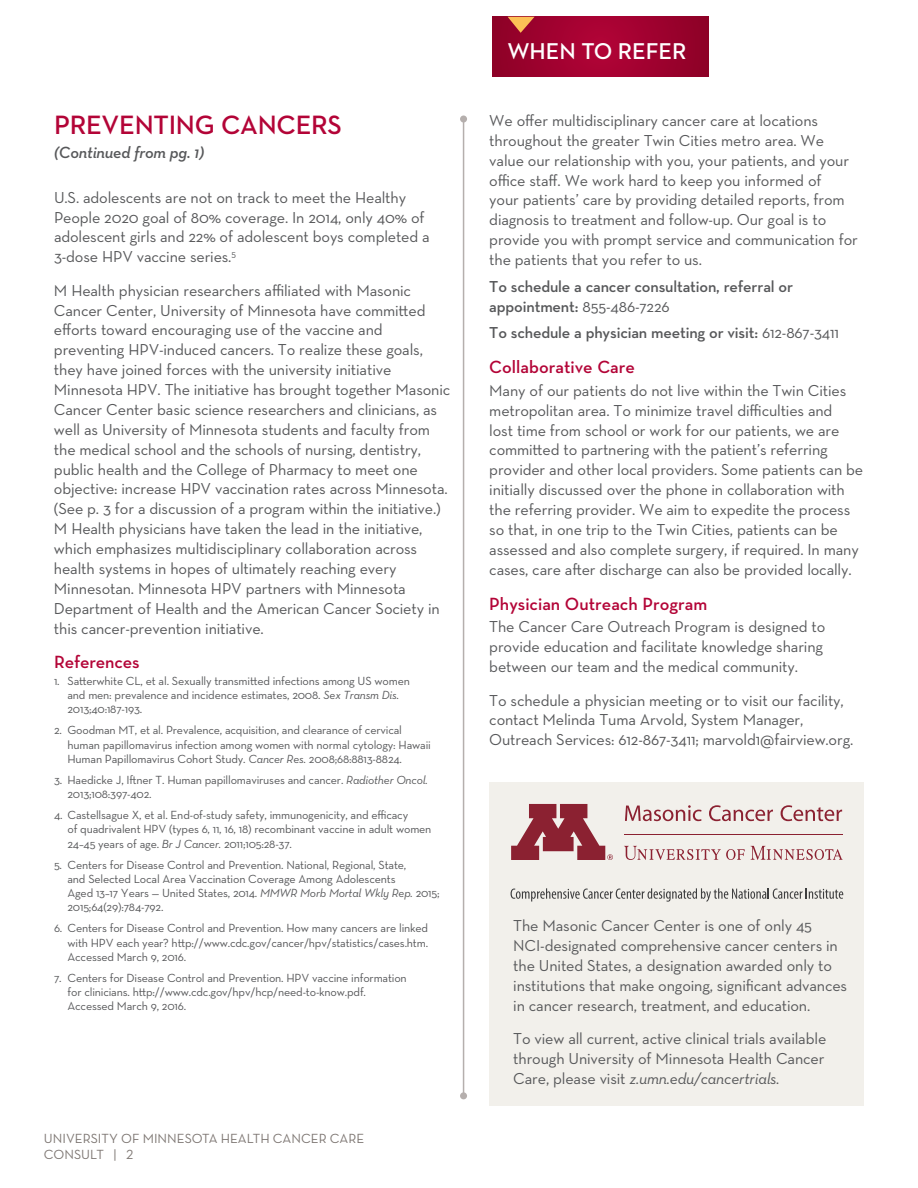
<style>
.page{position:relative;width:918px;height:1188px;background:#fff}
.page>*{position:absolute;margin:0;border:0;box-sizing:border-box;transform-origin:0 0}
.t1{font:600 27px "Neutraface 2 Text";letter-spacing:-.01em;color:#b30437}
.t2{font:600 23.25px "Neutraface 2 Text";color:#fff}
.t3{font:600 18px "Neutraface Text";color:#b30437}
.t4{font:italic 600 16.5px "Neutraface Text";letter-spacing:-.01em;color:#57585a}
.t5{font:16.2px/20px "Neutraface Text";letter-spacing:-.01em;color:#57585a}
.t6{font:600 16.2px/20px "Neutraface Text";letter-spacing:-.01em;color:#57585a}
.t7{font:13.5px/16.2px "Neutraface Text";color:#7d7672}
.t8{font:12px/14.2px "Neutraface Text";letter-spacing:-.015em;color:#57585a}
.s1{font-style:italic}
.s2{font-weight:400}
</style>
<div class="page">
<svg style="left:492px;top:17px;width:216px;height:59px;background:#9e012e"></svg>
<svg style="left:508px;top:17px;width:27px;height:16px"></svg>
<hr style="left:463px;top:121px;width:1px;height:975px;background:#b5afad">
<div style="left:460px;top:115px;width:7px;height:8px;background:#b5afad;border-radius:50%"></div>
<div style="left:460px;top:1092px;width:7px;height:7px;background:#b5afad;border-radius:50%"></div>
<div style="left:489px;top:782px;width:375px;height:324px;background:#f2f0eb"></div>
<hr style="left:624px;top:834px;width:218px;height:1px;background:#8b2131">
<svg style="left:751px;top:846px;width:92px;height:14px"></svg>
<svg style="left:624px;top:846px;width:121px;height:14px"></svg>
<svg style="left:625px;top:805px;width:77px;height:16px"></svg>
<svg style="left:709px;top:805px;width:64px;height:16px"></svg>
<svg style="left:781px;top:805px;width:61px;height:16px"></svg>
<svg style="left:511px;top:804px;width:102px;height:56px"></svg>
<svg style="left:511px;top:888px;width:332px;height:14px"></svg>
<h1 class="t1" style="left:54px;top:107px;width:290px">PREVENTING CANCERS</h1>
<p class="t4" style="left:54px;top:142px;width:152px">(Continued from pg. 1)</p>
<p class="t5" style="left:54px;top:187px;width:377px">U.S. adolescents are not on track to meet the Healthy People 2020 goal of 80% coverage. In 2014, only 40% of adolescent girls and 22% of adolescent boys completed a 3-dose HPV vaccine series.<sup>5</sup></p>
<p class="t5" style="left:54px;top:280px;width:398px">M Health physician researchers affiliated with Masonic Cancer Center, University of Minnesota have committed efforts toward encouraging use of the vaccine and preventing HPV-induced cancers. To realize these goals, they have joined forces with the university initiative Minnesota HPV. The initiative has brought together Masonic Cancer Center basic science researchers and clinicians, as well as University of Minnesota students and faculty from the medical school and the schools of nursing, dentistry, public health and the College of Pharmacy to meet one objective: increase HPV vaccination rates across Minnesota. (See p. 3 for a discussion of a program within the initiative.)<br>M Health physicians have taken the lead in the initiative, which emphasizes multidisciplinary collaboration across health systems in hopes of ultimately reaching every Minnesotan. Minnesota HPV partners with Minnesota Department of Health and the American Cancer Society in this cancer-prevention initiative.</p>
<p class="t3" style="left:54px;top:651px;width:87px">References</p>
<p class="t8" style="left:68px;top:674px;width:344px;text-indent:-14px">1. Satterwhite CL, et al. Sexually transmitted infections among US women and men: prevalence and incidence estimates, 2008. <span class="s1">Sex Transm Dis.<br></span>2013;40:187-193.</p>
<p class="t8" style="left:68px;top:723px;width:365px;text-indent:-14px">2. Goodman MT, et al. Prevalence, acquisition, and clearance of cervical human papillomavirus infection among women with normal cytology: Hawaii<br>Human Papillomavirus Cohort Study. <span class="s1">Cancer Res.</span> 2008;68:8813-8824.</p>
<p class="t8" style="left:68px;top:773px;width:362px;text-indent:-14px">3. Haedicke J, Iftner T. Human papillomaviruses and cancer. <span class="s1">Radiother Oncol.<br></span>2013;108:397-402.</p>
<p class="t8" style="left:68px;top:808px;width:365px;text-indent:-14px">4. Castellsague X, et al. End-of-study safety, immunogenicity, and efficacy<br>of quadrivalent HPV (types 6, 11, 16, 18) recombinant vaccine in adult women<br>24–45 years of age. <span class="s1">Br J Cancer.</span> 2011;105:28-37.</p>
<p class="t8" style="left:68px;top:857px;width:374px;text-indent:-14px">5. Centers for Disease Control and Prevention. National, Regional, State,<br>and Selected Local Area Vaccination Coverage Among Adolescents<br>Aged 13–17 Years — United States, 2014. <span class="s1">MMWR Morb Mortal Wkly Rep.</span> 2015; 2015;64(29):784-792.</p>
<p class="t8" style="left:68px;top:921px;width:362px;text-align:justify;text-indent:-14px">6. Centers for Disease Control and Prevention. How many cancers are linked with HPV each year? http://www.cdc.gov/cancer/hpv/statistics/cases.htm.<br>Accessed March 9, 2016.</p>
<p class="t8" style="left:68px;top:971px;width:341px;text-indent:-14px">7. Centers for Disease Control and Prevention. HPV vaccine information for clinicians. http://www.cdc.gov/hpv/hcp/need-to-know.pdf.<br>Accessed March 9, 2016.</p>
<p class="t7" style="left:44px;top:1130px;width:322px">UNIVERSITY OF MINNESOTA HEALTH CANCER CARE<br>CONSULT | 2</p>
<h2 class="t2" style="left:507px;top:37px;width:181px">WHEN TO REFER</h2>
<p class="t5" style="left:489px;top:110px;width:370px">We offer multidisciplinary cancer care at locations throughout the greater Twin Cities metro area. We value our relationship with you, your patients, and your office staff. We work hard to keep you informed of<br>your patients’ care by providing detailed reports, from diagnosis to treatment and follow-up. Our goal is to provide you with prompt service and communication for the patients that you refer to us.</p>
<p class="t6" style="left:489px;top:276px;width:305px">To schedule a cancer consultation, referral or appointment: <span class="s2">855-486-7226</span></p>
<p class="t6" style="left:489px;top:323px;width:351px">To schedule a physician meeting or visit: <span class="s2">612-867-3411</span></p>
<p class="t3" style="left:489px;top:356px;width:147px">Collaborative Care</p>
<p class="t5" style="left:489px;top:380px;width:375px">Many of our patients do not live within the Twin Cities metropolitan area. To minimize travel difficulties and<br>lost time from school or work for our patients, we are committed to partnering with the patient’s referring provider and other local providers. Some patients can be initially discussed over the phone in collaboration with the referring provider. We aim to expedite the process so that, in one trip to the Twin Cities, patients can be assessed and also complete surgery, if required. In many cases, care after discharge can also be provided locally.</p>
<p class="t3" style="left:489px;top:592px;width:220px">Physician Outreach Program</p>
<p class="t5" style="left:489px;top:617px;width:338px">The Cancer Care Outreach Program is designed to provide education and facilitate knowledge sharing between our team and the medical community.</p>
<p class="t5" style="left:489px;top:690px;width:366px">To schedule a physician meeting or to visit our facility, contact Melinda Tuma Arvold, System Manager,<br>Outreach Services: 612-867-3411; marvold1@fairview.org.</p>
<p class="t5" style="left:513px;top:915px;width:335px">The Masonic Cancer Center is one of only 45<br>NCI-designated comprehensive cancer centers in the United States, a designation awarded only to institutions that make ongoing, significant advances in cancer research, treatment, and education.</p>
<p class="t5" style="left:513px;top:1028px;width:315px;text-align:justify">To view all current, active clinical trials available through University of Minnesota Health Cancer Care, please visit <span class="s1">z.umn.edu/cancertrials.</span></p>
</div>
